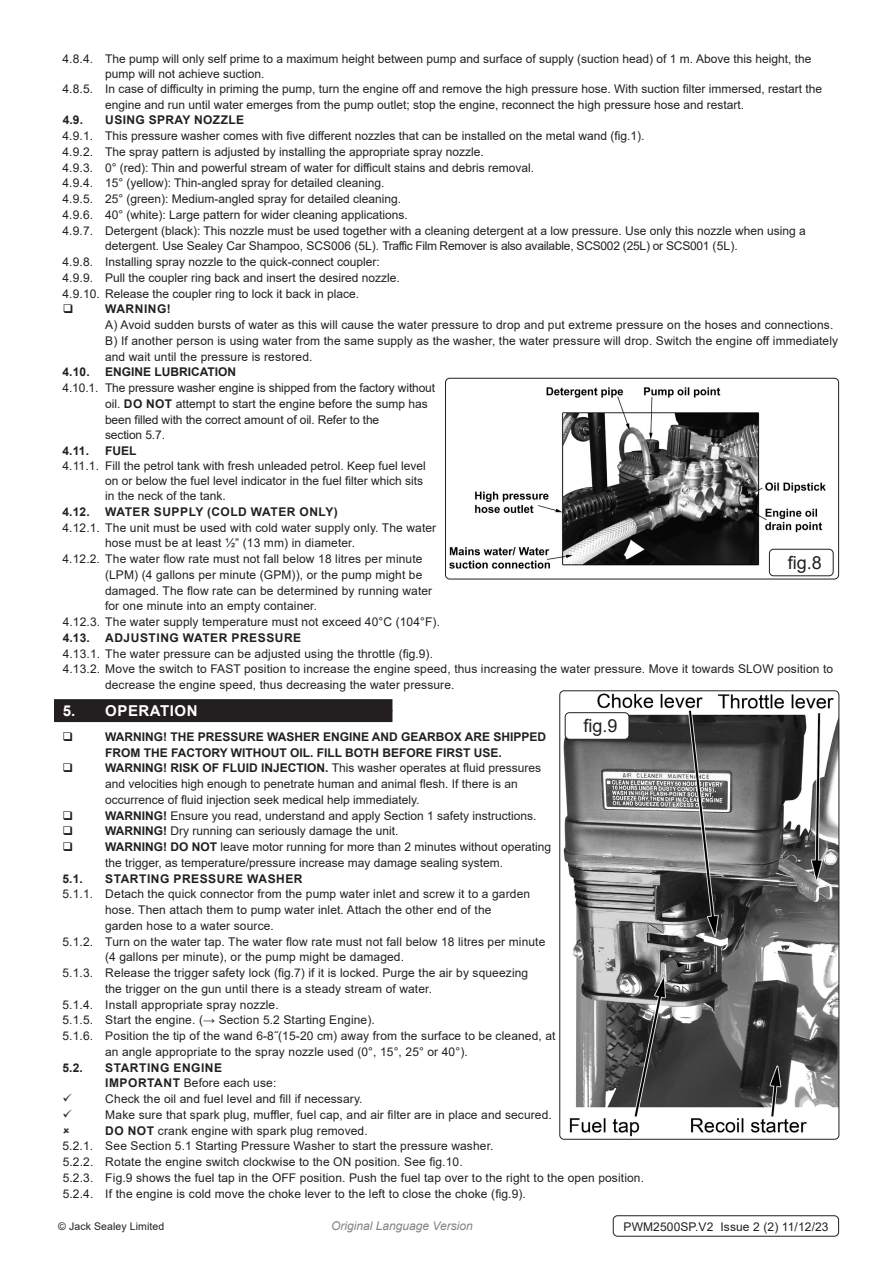
<style>
.page{position:relative;width:893px;height:1263px;background:#fff}
.page>*{position:absolute;margin:0;border:0;box-sizing:border-box;transform-origin:0 0}
.t1{font:18px "Arial";color:#231f20}
.t2{font:700 15px "Arial";letter-spacing:.035em;color:#fff}
.Body{font:12px/15.8px "Arial";color:#231f20}
.t3{font:700 12px/15.8px "Arial";color:#231f20}
.t4{font:700 12px "Arial";letter-spacing:.045em;color:#231f20}
.Body__Footer{font:12px "Arial";letter-spacing:.01em;color:#231f20}
.t5{font:italic 12px "Arial";color:#808285}
.t6{font:700 12px "Arial";letter-spacing:.035em;color:#231f20}
.Body__Justified__7pt{font:10.5px "Arial";letter-spacing:.01em;color:#231f20}
.s1{font-weight:700}
</style>
<div class="page">
<div style="left:54px;top:710px;width:338px;height:12px;background:#231f20"></div>
<div style="left:54px;top:699px;width:338px;height:12px;background:#231f20"></div>
<img style="left:445px;top:378px;width:394px;height:201px">
<div style="left:445px;top:378px;width:394px;height:201px;border:1px solid #231f20;border-radius:4px"></div>
<div style="left:769px;top:549px;width:64px;height:27px;background:#fff;border-radius:4px"></div>
<div style="left:769px;top:549px;width:64px;height:27px;border:1px solid #231f20;border-radius:4px"></div>
<img style="left:560px;top:692px;width:279px;height:447px">
<div style="left:559px;top:690px;width:280px;height:449px;border:1px solid #231f20;border-radius:4px"></div>
<div style="left:565px;top:713px;width:64px;height:26px;background:#fff;border-radius:4px"></div>
<div style="left:565px;top:712px;width:64px;height:28px;border:1px solid #231f20;border-radius:4px"></div>
<div style="left:613px;top:1215px;width:226px;height:21px;border:1px solid #231f20;border-radius:4px"></div>
<p class="Body" style="left:105px;top:51px;width:708px;line-height:15px;text-indent:-43px">4.8.4. The pump will only self prime to a maximum height between pump and surface of supply (suction head) of 1 m. Above this height, the pump will not achieve suction.</p>
<p class="Body" style="left:105px;top:81px;width:719px;text-indent:-43px">4.8.5. In case of difficulty in priming the pump, turn the engine off and remove the high pressure hose. With suction filter immersed, restart the engine and run until water emerges from the pump outlet; stop the engine, reconnect the high pressure hose and restart.</p>
<p class="t3" style="left:63px;top:112px;width:22px">4.9.</p>
<p class="t6" style="left:105px;top:112px;width:141px">USING SPRAY NOZZLE</p>
<p class="Body" style="left:63px;top:128px;width:583px">4.9.1. This pressure washer comes with five different nozzles that can be installed on the metal wand (fig.1).</p>
<p class="Body" style="left:63px;top:144px;width:423px">4.9.2. The spray pattern is adjusted by installing the appropriate spray nozzle.</p>
<p class="Body" style="left:63px;top:159px;width:473px">4.9.3. 0° (red): Thin and powerful stream of water for difficult stains and debris removal.</p>
<p class="Body" style="left:63px;top:175px;width:323px">4.9.4. 15° (yellow): Thin-angled spray for detailed cleaning.</p>
<p class="Body" style="left:63px;top:191px;width:340px">4.9.5. 25° (green): Medium-angled spray for detailed cleaning.</p>
<p class="Body" style="left:63px;top:207px;width:347px">4.9.6. 40° (white): Large pattern for wider cleaning applications.</p>
<p class="Body" style="left:105px;top:222px;width:702px;text-indent:-43px">4.9.7. Detergent (black): This nozzle must be used together with a cleaning detergent at a low pressure. Use only this nozzle when using a detergent. Use Sealey Car Shampoo, SCS006 (5L). Traffic Film Remover is also available, SCS002 (25L) or SCS001 (5L).</p>
<p class="Body" style="left:63px;top:254px;width:319px">4.9.8. Installing spray nozzle to the quick-connect coupler:</p>
<p class="Body" style="left:63px;top:270px;width:339px">4.9.9. Pull the coupler ring back and insert the desired nozzle.</p>
<p class="Body" style="left:63px;top:285px;width:298px">4.9.10. Release the coupler ring to lock it back in place.</p>
<p class="t4" style="left:105px;top:301px;width:67px">WARNING!</p>
<p class="Body" style="left:105px;top:317px;width:730px">A) Avoid sudden bursts of water as this will cause the water pressure to drop and put extreme pressure on the hoses and connections.</p>
<p class="Body" style="left:105px;top:333px;width:735px">B) If another person is using water from the same supply as the washer, the water pressure will drop. Switch the engine off immediately and wait until the pressure is restored.</p>
<p class="t3" style="left:63px;top:364px;width:29px">4.10.</p>
<p class="t3" style="left:105px;top:364px;width:133px">ENGINE LUBRICATION</p>
<p class="Body" style="left:105px;top:380px;width:332px;text-indent:-43px">4.10.1. The pressure washer engine is shipped from the factory without oil. <span class="s1">DO NOT</span> attempt to start the engine before the sump has been filled with the correct amount of oil. Refer to the<br>section 5.7.</p>
<p class="t3" style="left:63px;top:443px;width:28px">4.11.</p>
<p class="t3" style="left:105px;top:443px;width:33px">FUEL</p>
<p class="Body" style="left:105px;top:458px;width:322px;line-height:15px;text-indent:-43px">4.11.1. Fill the petrol tank with fresh unleaded petrol. Keep fuel level on or below the fuel level indicator in the fuel filter which sits in the neck of the tank.</p>
<p class="t3" style="left:63px;top:504px;width:29px">4.12.</p>
<p class="t4" style="left:105px;top:503px;width:234px">WATER SUPPLY (COLD WATER ONLY)</p>
<p class="Body" style="left:105px;top:519px;width:333px;text-indent:-43px">4.12.1. The unit must be used with cold water supply only. The water hose must be at least ½” (13 mm) in diameter.</p>
<p class="Body" style="left:105px;top:551px;width:329px;text-indent:-43px">4.12.2. The water flow rate must not fall below 18 litres per minute (LPM) (4 gallons per minute (GPM)), or the pump might be damaged. The flow rate can be determined by running water for one minute into an empty container.</p>
<p class="Body" style="left:63px;top:614px;width:379px">4.12.3. The water supply temperature must not exceed 40°C (104°F).</p>
<p class="t3" style="left:63px;top:630px;width:29px">4.13.</p>
<p class="t4" style="left:105px;top:629px;width:198px">ADJUSTING WATER PRESSURE</p>
<p class="Body" style="left:63px;top:645px;width:372px">4.13.1. The water pressure can be adjusted using the throttle (fig.9).</p>
<p class="Body" style="left:105px;top:661px;width:730px;text-indent:-42px">4.13.2. Move the switch to FAST position to increase the engine speed, thus increasing the water pressure. Move it towards SLOW position to decrease the engine speed, thus decreasing the water pressure.</p>
<p class="t2" style="left:63px;top:700px;width:136px">5. OPERATION</p>
<p class="t3" style="left:105px;top:729px;width:443px">WARNING! THE PRESSURE WASHER ENGINE AND GEARBOX ARE SHIPPED<br>FROM THE FACTORY WITHOUT OIL. FILL BOTH BEFORE FIRST USE.</p>
<p class="Body" style="left:105px;top:760px;width:438px"><span class="s1">WARNING! RISK OF FLUID INJECTION.</span> This washer operates at fluid pressures and velocities high enough to penetrate human and animal flesh. If there is an occurrence of fluid injection seek medical help immediately.</p>
<p class="Body" style="left:105px;top:807px;width:433px"><span class="s1">WARNING!</span> Ensure you read, understand and apply Section 1 safety instructions.</p>
<p class="Body" style="left:105px;top:823px;width:295px"><span class="s1">WARNING!</span> Dry running can seriously damage the unit.</p>
<p class="Body" style="left:105px;top:839px;width:448px"><span class="s1">WARNING! DO NOT</span> leave motor running for more than 2 minutes without operating the trigger, as temperature/pressure increase may damage sealing system.</p>
<p class="t3" style="left:63px;top:871px;width:22px">5.1.</p>
<p class="t4" style="left:105px;top:870px;width:199px">STARTING PRESSURE WASHER</p>
<p class="Body" style="left:105px;top:886px;width:427px;text-indent:-43px">5.1.1. Detach the quick connector from the pump water inlet and screw it to a garden hose. Then attach them to pump water inlet. Attach the other end of the garden hose to a water source.</p>
<p class="Body" style="left:105px;top:933px;width:442px;text-indent:-43px">5.1.2. Turn on the water tap. The water flow rate must not fall below 18 litres per minute (4 gallons per minute), or the pump might be damaged.</p>
<p class="Body" style="left:105px;top:965px;width:425px;text-indent:-43px">5.1.3. Release the trigger safety lock (fig.7) if it is locked. Purge the air by squeezing the trigger on the gun until there is a steady stream of water.</p>
<p class="Body" style="left:63px;top:996px;width:218px">5.1.4. Install appropriate spray nozzle.</p>
<p class="Body" style="left:63px;top:1012px;width:314px">5.1.5. Start the engine. (→ Section 5.2 Starting Engine).</p>
<p class="Body" style="left:105px;top:1028px;width:452px;text-indent:-43px">5.1.6. Position the tip of the wand 6-8˝(15-20 cm) away from the surface to be cleaned, at an angle appropriate to the spray nozzle used (0°, 15°, 25° or 40°).</p>
<p class="t3" style="left:63px;top:1060px;width:22px">5.2.</p>
<p class="t4" style="left:105px;top:1059px;width:118px">STARTING ENGINE</p>
<p class="Body" style="left:105px;top:1075px;width:173px"><span class="s1">IMPORTANT</span> Before each use:</p>
<p class="Body" style="left:105px;top:1091px;width:259px">Check the oil and fuel level and fill if necessary.</p>
<p class="Body" style="left:105px;top:1107px;width:448px">Make sure that spark plug, muffler, fuel cap, and air filter are in place and secured.</p>
<p class="Body" style="left:105px;top:1122px;width:264px"><span class="s1">DO NOT</span> crank engine with spark plug removed.</p>
<p class="Body" style="left:63px;top:1138px;width:432px">5.2.1. See Section 5.1 Starting Pressure Washer to start the pressure washer.</p>
<p class="Body" style="left:63px;top:1154px;width:401px">5.2.2. Rotate the engine switch clockwise to the ON position. See fig.10.</p>
<p class="Body" style="left:63px;top:1170px;width:583px">5.2.3. Fig.9 shows the fuel tap in the OFF position. Push the fuel tap over to the right to the open position.</p>
<p class="Body" style="left:63px;top:1185px;width:465px">5.2.4. If the engine is cold move the choke lever to the left to close the choke (fig.9).</p>
<p class="t1" style="left:788px;top:550px;width:36px">fig.8</p>
<p class="t1" style="left:584px;top:713px;width:36px">fig.9</p>
<p class="Body__Justified__7pt" style="left:58px;top:1219px;width:108px">© Jack Sealey Limited</p>
<p class="t5" style="left:331px;top:1218px;width:143px">Original Language Version</p>
<p class="Body__Footer" style="left:623px;top:1218px;width:207px">PWM2500SP.V2 Issue 2 (2) 11/12/23</p>
</div>
